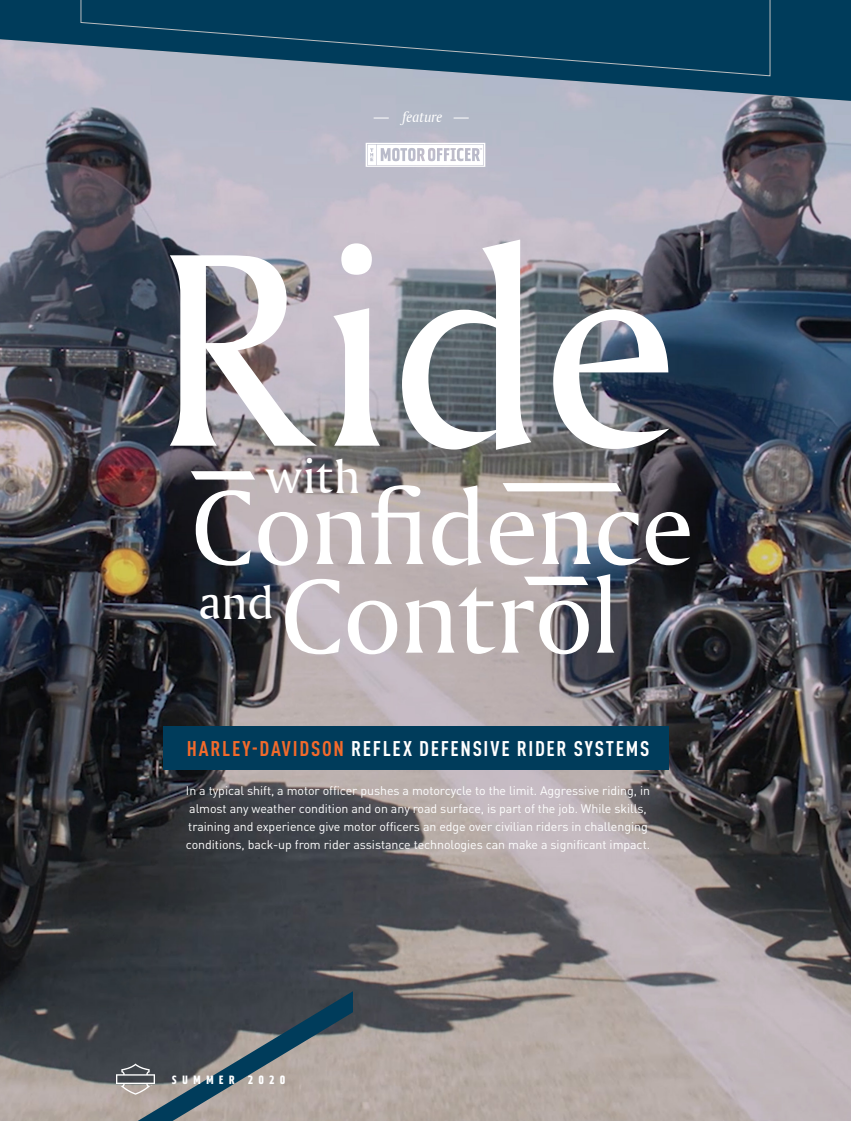
<style>
.page{position:relative;width:851px;height:1121px;background:#fff}
.page>*{position:absolute;margin:0;border:0;box-sizing:border-box;transform-origin:0 0}
.t1{font:290.7px "Amerigo BT Roman A";color:#fff}
.t2{font:110.85px "Amerigo BT Roman A";letter-spacing:-.01em;color:#fff}
.t3{font:49.95px "Amerigo BT Roman A";letter-spacing:.01em;color:#fff}
.Subheads{font:700 condensed 21px "DIN Pro";letter-spacing:.08em;color:#fff}
.copy{font:15.3px "Amerigo BT Italic A";letter-spacing:-.005em;color:#fff}
.copy-2{font:12.3px/18px "DIN Pro";letter-spacing:-.005em;color:#fff}
.t4{font:12px "Freedom Machine";letter-spacing:.43em;color:#fff}
.s1{color:#f36a2b}
</style>
<div class="page">
<img style="left:0;top:101px;width:850px;height:1019px">
<svg style="left:0;top:0;width:850px;height:101px;background:#6b869b"></svg>
<svg style="left:365px;top:143px;width:120px;height:24px"></svg>
<svg style="left:373px;top:118px;width:16px;height:1px"></svg>
<svg style="left:453px;top:118px;width:15px;height:1px"></svg>
<svg style="left:185px;top:471px;width:76px;height:8px"></svg>
<svg style="left:518px;top:576px;width:76px;height:9px"></svg>
<div style="left:496px;top:483px;width:131px;height:8px;background:#fff"></div>
<svg style="left:110px;top:964px;width:242px;height:156px;background:#5f6468"></svg>
<svg style="left:81px;top:0;width:689px;height:76px;background:#1a4e6a"></svg>
<div style="left:163px;top:726px;width:505px;height:44px;background:#003c5b"></div>
<p class="copy" style="left:402px;top:108px;width:42px">feature</p>
<p class="t1" style="left:153px;top:173px;width:528px">Ride</p>
<p class="t3" style="left:266px;top:446px;width:95px">with</p>
<p class="t2" style="left:191px;top:460px;width:505px">Confidence</p>
<p class="t2" style="left:280px;top:548px;width:340px">Control</p>
<p class="t3" style="left:198px;top:572px;width:77px">and</p>
<p class="Subheads" style="left:187px;top:733px;width:464px"><span class="s1">HARLEY-DAVIDSON</span> REFLEX DEFENSIVE RIDER SYSTEMS</p>
<p class="copy-2" style="left:186px;top:780px;width:465px">In a typical shift, a motor officer pushes a motorcycle to the limit. Aggressive riding, in almost any weather condition and on any road surface, is part of the job. While skills, training and experience give motor officers an edge over civilian riders in challenging conditions, back-up from rider assistance technologies can make a significant impact.</p>
<p class="t4" style="left:172px;top:1072px;width:115px">SUMMER 2020</p>
</div>
